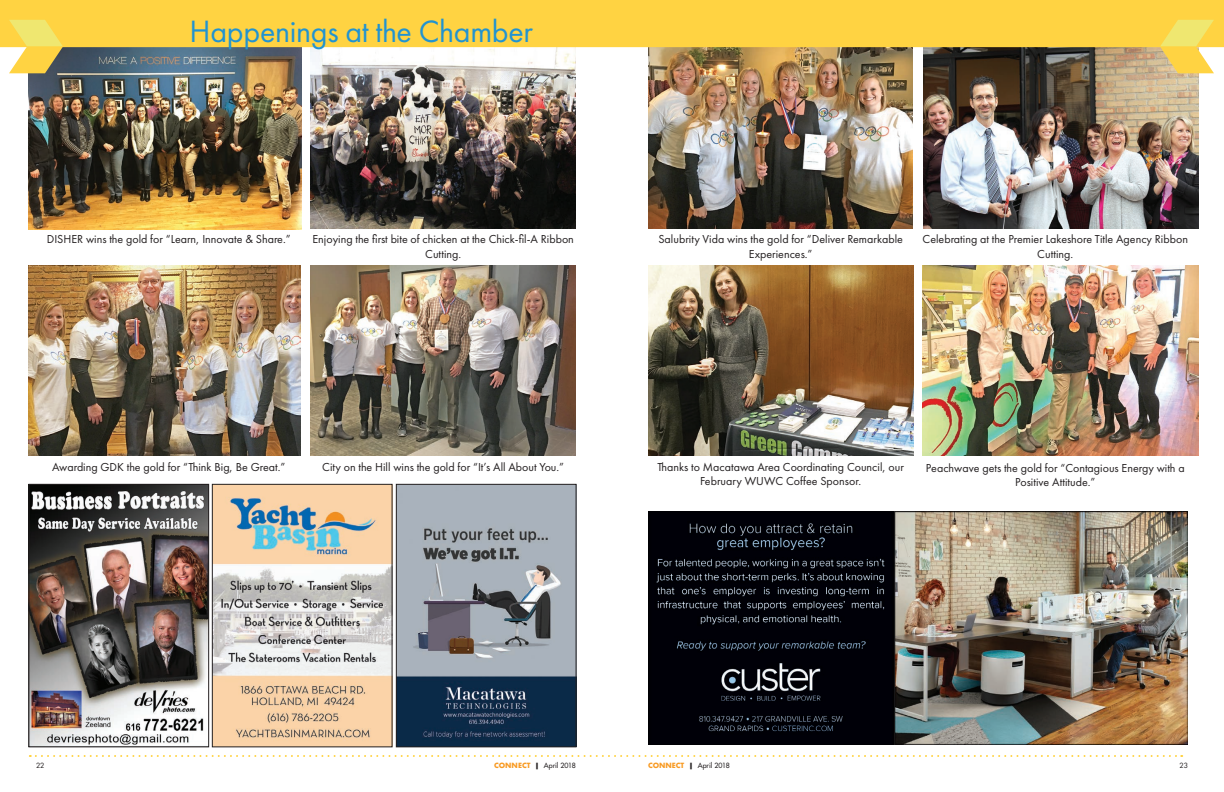
<style>
.page{position:relative;width:1224px;height:792px;background:#fff}
.page>*{position:absolute;margin:0;border:0;box-sizing:border-box;transform-origin:0 0}
.t1{font:32px "Futura PT";letter-spacing:-.01em;color:#2193d1}
.t2{font:12px/14.4px "Futura PT";color:#231f20;text-align:center}
.t3{font:7px "Futura";color:#231f20}
.t4{font:7px "Futura";color:#231f20}
.s1{font-weight:700;color:#f89b24}
.s2{font-weight:700}
</style>
<div class="page">
<img style="left:923px;top:47px;width:275px;height:182px">
<img style="left:648px;top:47px;width:265px;height:182px">
<img style="left:29px;top:47px;width:273px;height:182px">
<img style="left:29px;top:265px;width:272px;height:191px">
<img style="left:310px;top:47px;width:266px;height:181px">
<img style="left:648px;top:265px;width:266px;height:190px">
<img style="left:310px;top:265px;width:266px;height:190px">
<img style="left:923px;top:265px;width:275px;height:191px">
<div style="left:0;top:0;width:1224px;height:47px;background:#ffd342"></div>
<svg style="left:30px;top:755px;width:1152px;height:2px"></svg>
<svg style="left:9px;top:20px;width:54px;height:53px;background:#ead262"></svg>
<svg style="left:1160px;top:20px;width:54px;height:53px;background:#f5db67"></svg>
<img style="left:648px;top:511px;width:540px;height:234px">
<img style="left:214px;top:486px;width:176px;height:259px">
<div style="left:212px;top:484px;width:180px;height:263px;border:1px solid #231f20"></div>
<img style="left:31px;top:486px;width:176px;height:259px">
<div style="left:29px;top:484px;width:180px;height:263px;border:1px solid #231f20"></div>
<img style="left:398px;top:486px;width:176px;height:259px">
<div style="left:396px;top:484px;width:180px;height:263px;border:1px solid #231f20"></div>
<h1 class="t1" style="left:190px;top:13px;width:345px">Happenings at the Chamber</h1>
<p class="t2" style="left:47px;top:232px;width:245px">DISHER wins the gold for “Learn, Innovate &amp; Share.”</p>
<p class="t2" style="left:313px;top:232px;width:263px">Enjoying the first bite of chicken at the Chick-fil-A Ribbon<br>Cutting.</p>
<p class="t2" style="left:923px;top:232px;width:267px">Celebrating at the Premier Lakeshore Title Agency Ribbon<br>Cutting.</p>
<p class="t2" style="left:658px;top:232px;width:246px">Salubrity Vida wins the gold for “Deliver Remarkable<br>Experiences.”</p>
<p class="t2" style="left:52px;top:460px;width:235px">Awarding GDK the gold for “Think Big, Be Great.”</p>
<p class="t2" style="left:322px;top:460px;width:243px">City on the Hill wins the gold for “It’s All About You.”</p>
<p class="t2" style="left:926px;top:461px;width:260px">Peachwave gets the gold for “Contagious Energy with a<br>Positive Attitude.”</p>
<p class="t2" style="left:657px;top:460px;width:248px">Thanks to Macatawa Area Coordinating Council, our<br>February WUWC Coffee Sponsor.</p>
<p class="t4" style="left:36px;top:761px;width:10px">22</p>
<p class="t3" style="left:494px;top:761px;width:83px"><span class="s1">CONNECT</span> <span class="s2">|</span> April 2018</p>
<p class="t3" style="left:648px;top:761px;width:83px"><span class="s1">CONNECT</span> <span class="s2">|</span> April 2018</p>
<p class="t4" style="left:1179px;top:761px;width:10px">23</p>
</div>
